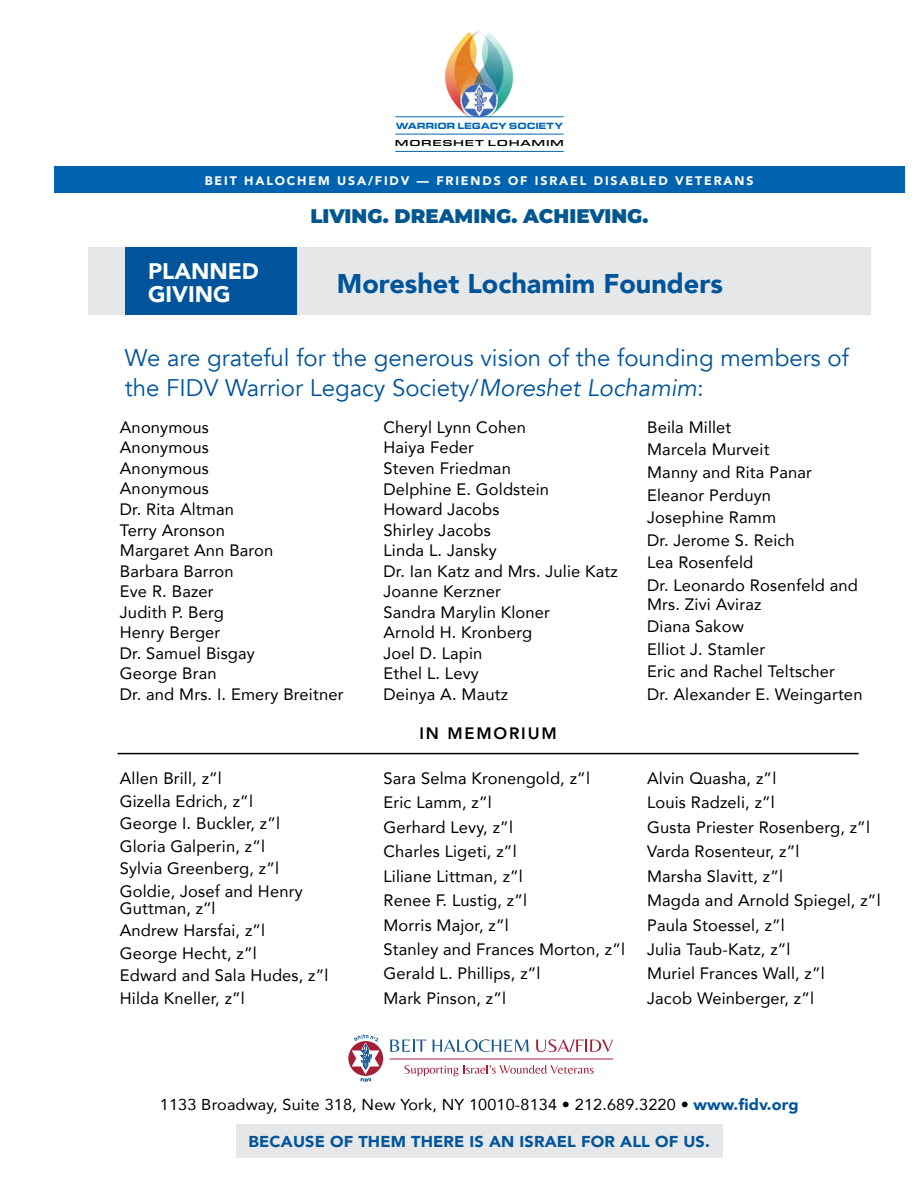
<style>
.page{position:relative;width:918px;height:1188px;background:#fff}
.page>*{position:absolute;margin:0;border:0;box-sizing:border-box;transform-origin:0 0}
.t1{font:900 27px "Avenir";color:#00549b}
.t2{font:24px/30px "Avenir";color:#00549b}
.t3{font:900 22.5px/22.5px "Avenir";color:#fff}
.t4{font:900 19.65px "Montserrat";color:#005790}
.t5{font:16.5px/20.5px "Avenir";letter-spacing:.01em;color:#000}
.t6{font:800 16.5px "Avenir";letter-spacing:.11em;color:#000}
.t7{font:15.75px "Avenir";letter-spacing:.01em;color:#000}
.t8{font:900 15.75px "Avenir";letter-spacing:.01em;color:#00549b}
.t9{font:900 12.3px "Avenir";letter-spacing:.15em;color:#fff}
.t10{font:900 9.3px "Eurostile Ext";letter-spacing:-.02em;color:#0065b2;scale:.95 1}
.t11{font:500 9px "Eurostile Ext";letter-spacing:.06em;color:#000;scale:1.2 1}
.s1{font-style:italic}
.s2{font-weight:900;color:#00549b}
</style>
<div class="page">
<div style="left:237px;top:1125px;width:486px;height:33px;background:#e6e7e8"></div>
<div style="left:88px;top:248px;width:783px;height:67px;background:#e6e7e8"></div>
<div style="left:125px;top:248px;width:171px;height:67px;background:#00549b"></div>
<img style="left:439px;top:31px;width:80px;height:87px">
<hr style="left:395px;top:116px;width:169px;height:1px;background:#0065b2">
<hr style="left:395px;top:134px;width:169px;height:1px;background:#0065b2">
<hr style="left:395px;top:151px;width:169px;height:1px;background:#0065b2">
<div style="left:54px;top:166px;width:850px;height:27px;background:#0063b0"></div>
<svg style="left:404px;top:1065px;width:190px;height:11px"></svg>
<svg style="left:348px;top:1041px;width:35px;height:35px"></svg>
<svg style="left:352px;top:1034px;width:27px;height:48px"></svg>
<hr style="left:390px;top:1059px;width:223px;height:1px;background:#a41f36">
<svg style="left:390px;top:1040px;width:36px;height:12px"></svg>
<svg style="left:433px;top:1039px;width:96px;height:13px"></svg>
<svg style="left:536px;top:1039px;width:77px;height:13px"></svg>
<hr style="left:118px;top:753px;width:741px;height:1px;background:#000">
<p class="t10" style="left:396px;top:119px;width:178px">WARRIOR LEGACY SOCIETY</p>
<p class="t11" style="left:395px;top:137px;width:143px">MORESHET LOHAMIM</p>
<p class="t9" style="left:205px;top:170px;width:550px">BEIT HALOCHEM USA/FIDV — FRIENDS OF ISRAEL DISABLED VETERANS</p>
<p class="t4" style="left:310px;top:201px;width:340px">LIVING. DREAMING. ACHIEVING.</p>
<h3 class="t3" style="left:148px;top:259px;width:112px">PLANNED<br>GIVING</h3>
<h1 class="t1" style="left:337px;top:261px;width:387px">Moreshet Lochamim Founders</h1>
<h2 class="t2" style="left:125px;top:343px;width:726px">We are grateful for the generous vision of the founding members of the FIDV Warrior Legacy Society/<span class="s1">Moreshet Lochamim</span>:</h2>
<p class="t5" style="left:120px;top:416px;width:225px">Anonymous<br>Anonymous<br>Anonymous<br>Anonymous<br>Dr. Rita Altman<br>Terry Aronson<br>Margaret Ann Baron<br>Barbara Barron<br>Eve R. Bazer<br>Judith P. Berg<br>Henry Berger<br>Dr. Samuel Bisgay<br>George Bran<br>Dr. and Mrs. I. Emery Breitner</p>
<p class="t5" style="left:384px;top:416px;width:236px">Cheryl Lynn Cohen<br>Haiya Feder<br>Steven Friedman<br>Delphine E. Goldstein<br>Howard Jacobs<br>Shirley Jacobs<br>Linda L. Jansky<br>Dr. Ian Katz and Mrs. Julie Katz<br>Joanne Kerzner<br>Sandra Marylin Kloner<br>Arnold H. Kronberg<br>Joel D. Lapin<br>Ethel L. Levy<br>Deinya A. Mautz</p>
<p class="t5" style="left:647px;top:415px;width:212px;line-height:22.5px">Beila Millet<br>Marcela Murveit<br>Manny and Rita Panar<br>Eleanor Perduyn<br>Josephine Ramm<br>Dr. Jerome S. Reich<br>Lea Rosenfeld<br>Dr. Leonardo Rosenfeld and</p>
<p class="t5" style="left:647px;top:592px;width:217px;line-height:22.5px">Mrs. Zivi Aviraz<br>Diana Sakow<br>Elliot J. Stamler<br>Eric and Rachel Teltscher<br>Dr. Alexander E. Weingarten</p>
<p class="t5" style="left:120px;top:767px;width:184px;line-height:22.5px">Allen Brill, z”l<br>Gizella Edrich, z”l<br>George I. Buckler, z”l<br>Gloria Galperin, z”l<br>Sylvia Greenberg, z”l<br>Goldie, Josef and Henry</p>
<p class="t5" style="left:120px;top:896px;width:210px;line-height:22.5px">Guttman, z’’l<br>Andrew Harsfai, z”l<br>George Hecht, z”l<br>Edward and Sala Hudes, z”l<br>Hilda Kneller, z”l</p>
<p class="t6" style="left:419px;top:721px;width:139px">IN MEMORIUM</p>
<p class="t5" style="left:384px;top:766px;width:243px;line-height:24.5px">Sara Selma Kronengold, z”l<br>Eric Lamm, z”l<br>Gerhard Levy, z”l<br>Charles Ligeti, z”l<br>Liliane Littman, z”l<br>Renee F. Lustig, z”l<br>Morris Major, z”l<br>Stanley and Frances Morton, z”l<br>Gerald L. Phillips, z”l<br>Mark Pinson, z”l</p>
<p class="t5" style="left:647px;top:766px;width:235px;line-height:24.5px">Alvin Quasha, z”l<br>Louis Radzeli, z”l<br>Gusta Priester Rosenberg, z”l<br>Varda Rosenteur, z”l<br>Marsha Slavitt, z”l<br>Magda and Arnold Spiegel, z”l<br>Paula Stoessel, z”l<br>Julia Taub-Katz, z”l<br>Muriel Frances Wall, z”l<br>Jacob Weinberger, z”l</p>
<p class="t7" style="left:160px;top:1092px;width:640px">1133 Broadway, Suite 318, New York, NY 10010-8134 • 212.689.3220 • <span class="s2">www.fidv.org</span></p>
<p class="t8" style="left:249px;top:1129px;width:463px">BECAUSE OF THEM THERE IS AN ISRAEL FOR ALL OF US.</p>
</div>
